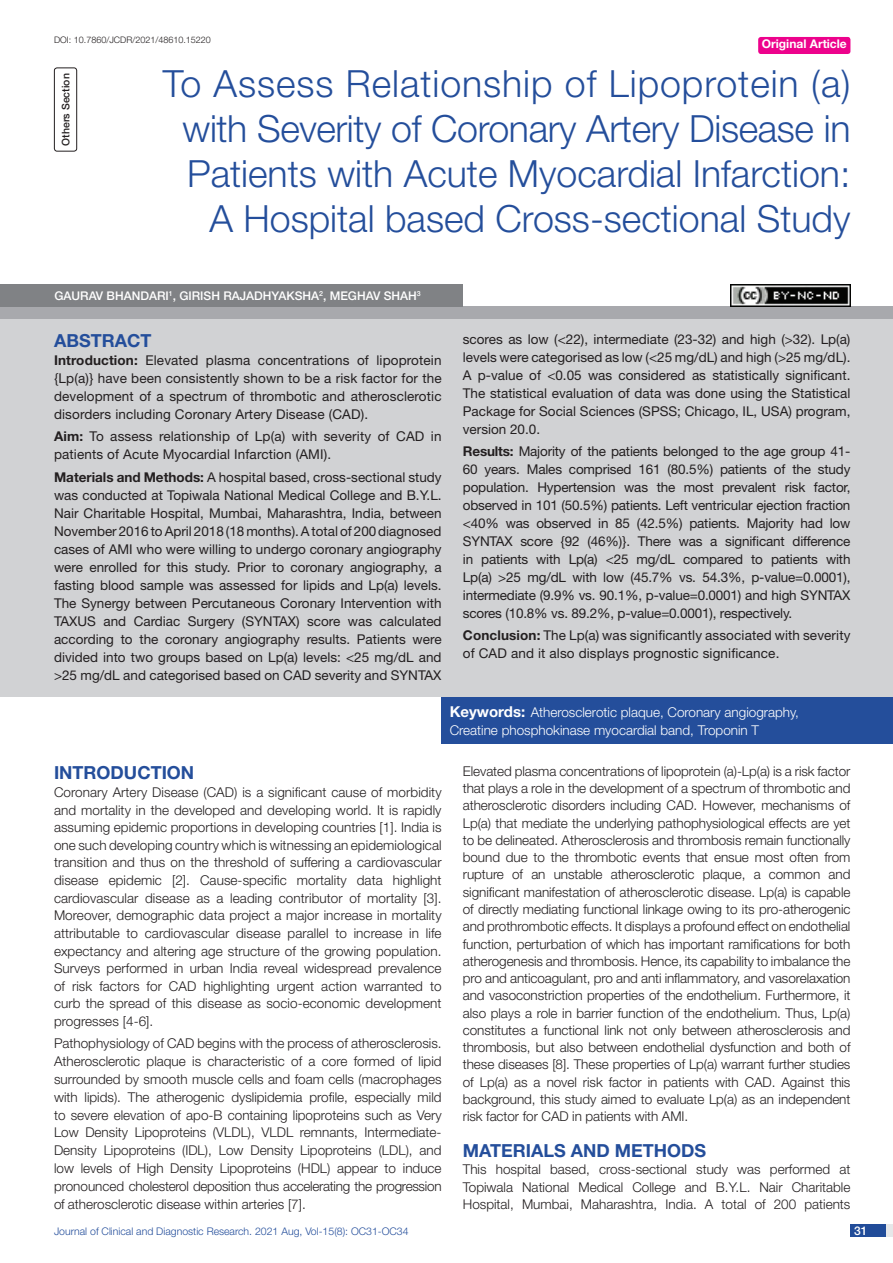
<style>
.page{position:relative;width:893px;height:1263px;background:#fff}
.page>*{position:absolute;margin:0;border:0;box-sizing:border-box;transform-origin:0 0}
.t1{font:300 37.5px/45px "Helvetica Neue";color:#244e9b;text-align:right}
.Heading{font:700 18px "Helvetica Neue";color:#244e9b}
.Abstract_head{font:700 18px "Helvetica Neue";color:#244e9b}
.Body_text{font:300 13.5px/17.2px "Helvetica Neue";color:#231f20;text-align:justify}
.Abstract_Text{font:13.5px/18px "Helvetica Neue";letter-spacing:.01em;color:#231f20;text-align:justify}
.Key_words{font:300 13.5px/18.8px "Helvetica Neue";color:#fff}
.Author{font:500 12px "Helvetica Neue";color:#fff}
.t2{font:700 12px "Helvetica Neue";color:#fff}
.t3{font:300 10.5px "Helvetica Neue";color:#244e9b}
.section{font:500 10.5px "Helvetica Neue";color:#231f20}
.DOI{font:300 9px "Helvetica Neue";color:#231f20}
.s1{font-weight:700}
.s2{font-weight:700;font-size:15px}
</style>
<div class="page">
<div style="left:850px;top:1224px;width:43px;height:13px;background:#e6e7e9"></div>
<div style="left:850px;top:1224px;width:35px;height:13px;background:#214c99"></div>
<div style="left:758px;top:37px;width:92px;height:17px;background:#ed028c;border-radius:3px"></div>
<div style="left:54px;top:68px;width:23px;height:84px;border:1px solid #231f20;border-radius:3px"></div>
<div style="left:0;top:307px;width:893px;height:12px;background:#a8a9ad"></div>
<div style="left:0;top:284px;width:463px;height:23px;background:#808285"></div>
<div style="left:0;top:319px;width:893px;height:378px;background:#d1d2d4"></div>
<div style="left:442px;top:697px;width:451px;height:46px;background:#244e9b"></div>
<img style="left:730px;top:284px;width:120px;height:23px">
<p class="DOI" style="left:54px;top:35px;width:158px">DOI: 10.7860/JCDR/2021/48610.15220</p>
<p class="t2" style="left:762px;top:37px;width:87px">Original Article</p>
<p class="section" style="left:60px;top:146px;width:74px;rotate:-90deg">OTHERS SECTION</p>
<p class="t1" style="left:163px;top:60px;width:689px">To Assess Relationship of Lipoprotein (a) with Severity of Coronary Artery Disease in Patients with Acute Myocardial Infarction:<br>A Hospital based Cross-sectional Study</p>
<p class="Author" style="left:54px;top:289px;width:368px">GAURAV BHANDARI<sup>1</sup>, GIRISH RAJADHYAKSHA<sup>2</sup>, MEG HAV SHAH<sup>3</sup></p>
<p class="Abstract_head" style="left:54px;top:329px;width:99px">ABSTRACT</p>
<p class="Abstract_Text" style="left:54px;top:351px;width:389px"><span class="s1">Introduction:</span> Elevated plasma concentrations of lipoprotein {Lp(a)} have been consistently shown to be a risk factor for the development of a spectrum of thrombotic and atherosclerotic disorders including Coronary Artery Disease (CAD).</p>
<p class="Abstract_Text" style="left:54px;top:427px;width:389px"><span class="s1">Aim:</span> To assess relationship of Lp(a) with severity of CAD in patients of Acute Myocardial Infarction (AMI).</p>
<p class="Abstract_Text" style="left:54px;top:468px;width:389px"><span class="s1">Materials and Methods:</span> A hospital based, cross-sectional study was conducted at Topiwala National Medical College and B.Y.L.<br>Nair Charitable Hospital, Mumbai, Maharashtra, India, between November 2016 to April 2018 (18 months). A total of 200 diagnosed cases of AMI who were willing to undergo coronary angiography were enrolled for this study. Prior to coronary angiography, a fasting blood sample was assessed for lipids and Lp(a) levels.<br>The Synergy between Percutaneous Coronary Intervention with TAXUS and Cardiac Surgery (SYNTAX) score was calculated according to the coronary angiography results. Patients were divided into two groups based on Lp(a) levels: &lt;25 mg/dL and &gt;25 mg/dL and categorised based on CAD severity and SYNTAX</p>
<p class="Abstract_Text" style="left:463px;top:330px;width:389px">scores as low (&lt;22), intermediate (23-32) and high (&gt;32). Lp(a) levels were categorised as low (&lt;25 mg/dL) and high (&gt;25 mg/dL).<br>A p-value of &lt;0.05 was considered as statistically significant.<br>The statistical evaluation of data was done using the Statistical Package for Social Sciences (SPSS; Chicago, IL, USA) program, version 20.0.</p>
<p class="Abstract_Text" style="left:463px;top:442px;width:389px"><span class="s1">Results:</span> Majority of the patients belonged to the age group 41- 60 years. Males comprised 161 (80.5%) patients of the study population. Hypertension was the most prevalent risk factor, observed in 101 (50.5%) patients. Left ventricular ejection fraction &lt;40% was observed in 85 (42.5%) patients. Majority had low SYNTAX score {92 (46%)}. There was a significant difference in patients with Lp(a) &lt;25 mg/dL compared to patients with Lp(a) &gt;25 mg/dL with low (45.7% vs. 54.3%, p-value=0.0001), intermediate (9.9% vs. 90.1%, p-value=0.0001) and high SYNTAX scores (10.8% vs. 89.2%, p-value=0.0001), respectively.</p>
<p class="Abstract_Text" style="left:463px;top:626px;width:389px"><span class="s1">Conclusion:</span> The Lp(a) was significantly associated with severity of CAD and it also displays prognostic significance.</p>
<p class="Key_words" style="left:450px;top:702px;width:351px"><span class="s2">Keywords:</span> Atherosclerotic plaque, Coronary angiography,<br>Creatine phosphokinase myocardial band, Troponin T</p>
<p class="Heading" style="left:54px;top:762px;width:142px">INTRODUCTION</p>
<p class="Body_text" style="left:54px;top:783px;width:389px;line-height:17.7px">Coronary Artery Disease (CAD) is a significant cause of morbidity and mortality in the developed and developing world. It is rapidly assuming epidemic proportions in developing countries [1]. India is one such developing country which is witnessing an epidemiological transition and thus on the threshold of suffering a cardiovascular disease epidemic [2]. Cause-specific mortality data highlight cardiovascular disease as a leading contributor of mortality [3].<br>Moreover, demographic data project a major increase in mortality attributable to cardiovascular disease parallel to increase in life expectancy and altering age structure of the growing population.<br>Surveys performed in urban India reveal widespread prevalence of risk factors for CAD highlighting urgent action warranted to curb the spread of this disease as socio-economic development progresses [4-6].</p>
<p class="Body_text" style="left:54px;top:1034px;width:389px;line-height:17.9px">Pathophysiology of CAD begins with the process of atherosclerosis.<br>Atherosclerotic plaque is characteristic of a core formed of lipid surrounded by smooth muscle cells and foam cells (macrophages with lipids). The atherogenic dyslipidemia profile, especially mild to severe elevation of apo-B containing lipoproteins such as Very Low Density Lipoproteins (VLDL), VLDL remnants, Intermediate-Density Lipoproteins (IDL), Low Density Lipoproteins (LDL), and low levels of High Density Lipoproteins (HDL) appear to induce pronounced cholesterol deposition thus accelerating the progression of atherosclerotic disease within arteries [7].</p>
<p class="Body_text" style="left:463px;top:762px;width:389px">Elevated plasma concentrations of lipoprotein (a)-Lp(a) is a risk factor that plays a role in the development of a spectrum of thrombotic and atherosclerotic disorders including CAD. However, mechanisms of Lp(a) that mediate the underlying pathophysiological effects are yet to be delineated. Atherosclerosis and thrombosis remain functionally bound due to the thrombotic events that ensue most often from rupture of an unstable atherosclerotic plaque, a common and significant manifestation of atherosclerotic disease. Lp(a) is capable of directly mediating functional linkage owing to its pro-atherogenic and prothrombotic effects. It displays a profound effect on endothelial function, perturbation of which has important ramifications for both atherogenesis and thrombosis. Hence, its capability to imbalance the pro and anticoagulant, pro and anti inflammatory, and vasorelaxation and vasoconstriction properties of the endothelium. Furthermore, it also plays a role in barrier function of the endothelium. Thus, Lp(a) constitutes a functional link not only between atherosclerosis and thrombosis, but also between endothelial dysfunction and both of these diseases [8]. These properties of Lp(a) warrant further studies of Lp(a) as a novel risk factor in patients with CAD. Against this background, this study aimed to evaluate Lp(a) as an independent risk factor for CAD in patients with AMI.</p>
<p class="Heading" style="left:463px;top:1139px;width:245px">MATERIALS AND METHODS</p>
<p class="Body_text" style="left:463px;top:1160px;width:389px">This hospital based, cross-sectional study was performed at Topiwala National Medical College and B.Y.L. Nair Charitable Hospital, Mumbai, Maharashtra, India. A total of 200 patients</p>
<p class="t3" style="left:54px;top:1225px;width:356px">Journal of Clinical and Diagnostic Research. 2021 Aug, Vol-15(8): OC31-OC34</p>
<p class="Author" style="left:854px;top:1223px;width:15px">31</p>
</div>
